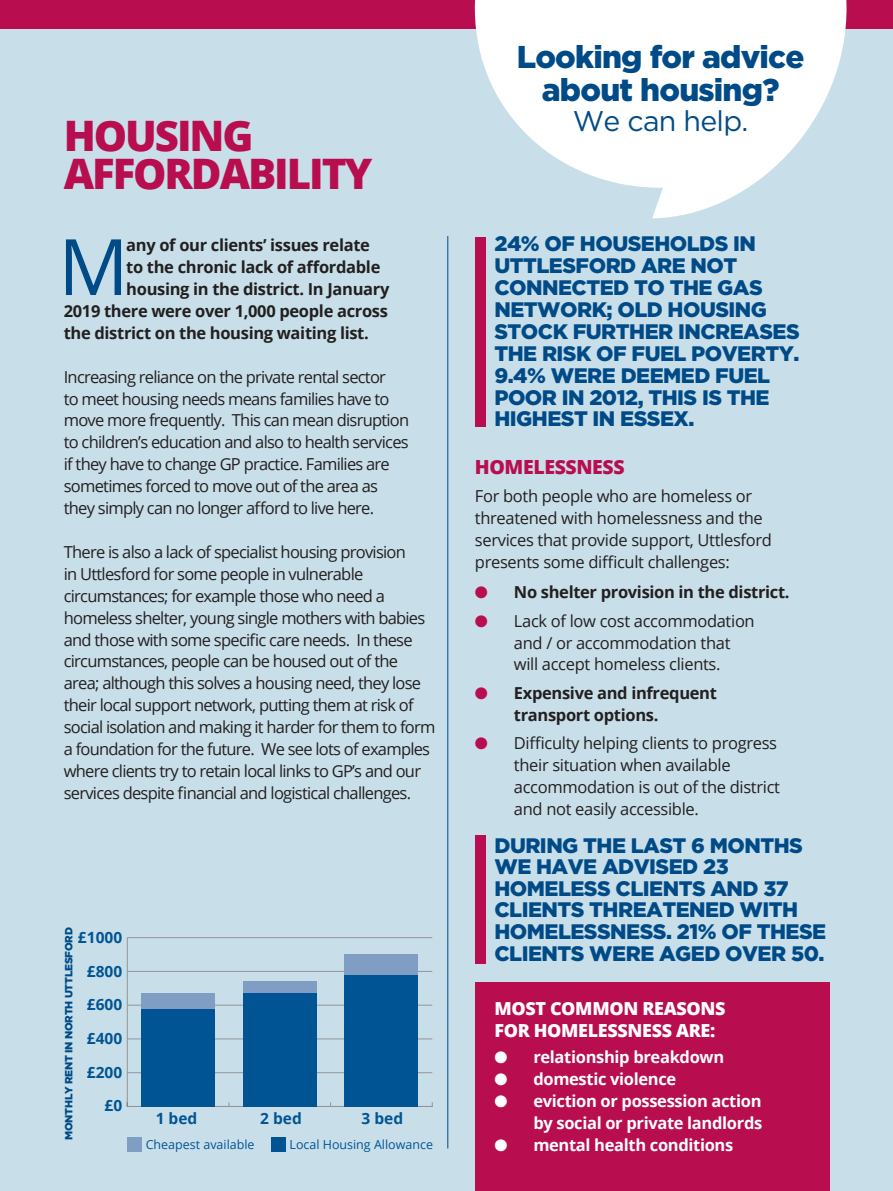
<style>
.page{position:relative;width:893px;height:1191px;background:#c8dfe9}
.page>*{position:absolute;margin:0;border:0;box-sizing:border-box;transform-origin:0 0}
._19_BODY{font:77.85px "Open Sans";color:#004b87}
._15HEADS{font:800 42px/37.5px "Open Sans";letter-spacing:-.05em;color:#b80d4e}
._19_PULL{font:900 31.5px/33px "Gotham";letter-spacing:-.025em;color:#004b87;text-align:center}
._19_PULL-2{font:28.5px "Gotham";letter-spacing:-.025em;color:#004b87}
._19_PULL-3{font:900 21px/21.9px "Gotham";letter-spacing:-.025em;color:#004b87}
._19_HEADS{font:800 19.5px "Open Sans";letter-spacing:-.02em;color:#b80d4e}
._14Body{font:800 18px/21.9px "Open Sans";letter-spacing:-.02em;color:#fff}
._19_BODY-2{font:16.5px/21.9px "Open Sans";letter-spacing:-.045em;color:#231f20}
._19_BODY-3{font:16.5px/21.9px "Open Sans";letter-spacing:-.02em;color:#231f20}
._19_BODY-4{font:700 16.5px/21.9px "Open Sans";letter-spacing:-.02em;color:#231f20}
._14Body-2{font:700 16.5px/21.9px "Open Sans";letter-spacing:-.02em;color:#fff;text-align:right}
.t1{font:700 15.45px/33.6px "Open Sans";color:#015494;text-align:right}
.t2{font:12.45px "Open Sans";color:#015494}
._19_PULL-4{font:900 10.5px "Gotham";letter-spacing:-.025em;color:#004b87}
.s1{color:#b80d4e}
</style>
<div class="page">
<div style="left:0;top:0;width:893px;height:28px;background:#b80d4e"></div>
<hr style="left:447px;top:236px;width:1px;height:912px;background:#004b87">
<div style="left:475px;top:237px;width:11px;height:189px;background:#b80d4e"></div>
<div style="left:475px;top:835px;width:11px;height:128px;background:#b80d4e"></div>
<div style="left:475px;top:982px;width:354px;height:209px;background:#b80d4e"></div>
<svg style="left:473px;top:0;width:375px;height:218px;fill:#fff"></svg>
<hr style="left:127px;top:937px;width:1px;height:169px;background:#939598">
<hr style="left:127px;top:1106px;width:305px;height:1px;background:#939598">
<hr style="left:127px;top:1072px;width:305px;height:1px;background:#939598">
<hr style="left:127px;top:1038px;width:305px;height:1px;background:#939598">
<hr style="left:127px;top:1004px;width:305px;height:1px;background:#939598">
<hr style="left:127px;top:971px;width:305px;height:1px;background:#939598">
<hr style="left:127px;top:937px;width:305px;height:1px;background:#939598">
<div style="left:142px;top:993px;width:73px;height:15px;background:#809dc4"></div>
<div style="left:243px;top:981px;width:73px;height:12px;background:#809dc4"></div>
<div style="left:345px;top:954px;width:73px;height:20px;background:#809dc4"></div>
<div style="left:142px;top:1008px;width:73px;height:98px;background:#015494"></div>
<div style="left:243px;top:993px;width:73px;height:113px;background:#015494"></div>
<div style="left:345px;top:974px;width:73px;height:132px;background:#015494"></div>
<div style="left:127px;top:1137px;width:14px;height:14px;background:#809dc4"></div>
<div style="left:271px;top:1137px;width:14px;height:14px;background:#015494"></div>
<p class="_15HEADS" style="left:64px;top:115px;width:310px">HOUSING<br>AFFORDABILITY</p>
<p class="_19_BODY" style="left:58px;top:213px;width:72px">M</p>
<p class="_19_BODY-4" style="left:126px;top:234px;width:245px">any of our clients’ issues relate</p>
<p class="_19_BODY-4" style="left:126px;top:256px;width:256px">to the chronic lack of affordable</p>
<p class="_19_BODY-4" style="left:126px;top:278px;width:265px">housing in the district. In January</p>
<p class="_19_BODY-4" style="left:64px;top:299px;width:326px">2019 there were over 1,000 people across</p>
<p class="_19_BODY-4" style="left:64px;top:321px;width:307px">the district on the housing waiting list.</p>
<p class="_19_BODY-2" style="left:64px;top:365px;width:347px">Increasing reliance on the private rental sector<br>to meet housing needs means families have to move more frequently. This can mean disruption to children’s education and also to health services if they have to change GP practice. Families are sometimes forced to move out of the area as they simply can no longer afford to live here.</p>
<p class="_19_BODY-2" style="left:64px;top:540px;width:373px">There is also a lack of specialist housing provision<br>in Uttlesford for some people in vulnerable circumstances; for example those who need a homeless shelter, young single mothers with babies and those with some specific care needs. In these circumstances, people can be housed out of the area; although this solves a housing need, they lose their local support network, putting them at risk of social isolation and making it harder for them to form a foundation for the future. We see lots of examples where clients try to retain local links to GP’s and our services despite financial and logistical challenges.</p>
<p class="_19_PULL-4" style="left:62px;top:1140px;width:214px;rotate:-90deg">MONTHLY RENT IN NORTH UTTLESFORD</p>
<p class="t1" style="left:78px;top:920px;width:46px">£1000 £800 £600 £400 £200 £0</p>
<p class="t1" style="left:156px;top:1100px;width:43px">1 bed</p>
<p class="t2" style="left:146px;top:1135px;width:110px">Cheapest available</p>
<p class="t1" style="left:260px;top:1100px;width:43px">2 bed</p>
<p class="t1" style="left:362px;top:1100px;width:43px">3 bed</p>
<p class="t2" style="left:290px;top:1135px;width:145px">Local Housing Allowance</p>
<p class="_19_PULL" style="left:517px;top:40px;width:289px">Looking for advice about housing?</p>
<p class="_19_PULL-2" style="left:573px;top:103px;width:177px">We can help.</p>
<p class="_19_PULL-3" style="left:494px;top:232px;width:307px">24% OF HOUSEHOLDS IN<br>UTTLESFORD ARE NOT<br>CONNECTED TO THE GAS<br>NETWORK; OLD HOUSING<br>STOCK FURTHER INCREASES<br>THE RISK OF FUEL POVERTY.<br>9.4% WERE DEEMED FUEL<br>POOR IN 2012, THIS IS THE<br>HIGHEST IN ESSEX.</p>
<p class="_19_HEADS" style="left:475px;top:452px;width:151px">HOMELESSNESS</p>
<p class="_19_BODY-3" style="left:475px;top:485px;width:298px">For both people who are homeless or threatened with homelessness and the services that provide support, Uttlesford presents some difficult challenges:</p>
<p class="_19_BODY-4" style="left:475px;top:581px;width:316px"><span class="s1">●</span> No shelter provision in the district.</p>
<p class="_19_BODY-3" style="left:514px;top:609px;width:242px;text-indent:-39px"><span class="s1">●</span> Lack of low cost accommodation and / or accommodation that will accept homeless clients.</p>
<p class="_19_BODY-4" style="left:514px;top:681px;width:204px;text-indent:-39px"><span class="s1">●</span> Expensive and infrequent transport options.</p>
<p class="_19_BODY-3" style="left:514px;top:731px;width:268px;text-indent:-39px"><span class="s1">●</span> Difficulty helping clients to progress their situation when available accommodation is out of the district and not easily accessible.</p>
<p class="_19_PULL-3" style="left:494px;top:834px;width:333px">DURING THE LAST 6 MONTHS<br>WE HAVE ADVISED 23<br>HOMELESS CLIENTS AND 37<br>CLIENTS THREATENED WITH<br>HOMELESSNESS. 21% OF THESE<br>CLIENTS WERE AGED OVER 50.</p>
<p class="_14Body" style="left:494px;top:996px;width:233px">MOST COMMON REASONS<br>FOR HOMELESSNESS ARE:</p>
<p class="_14Body-2" style="left:494px;top:1045px;width:231px">● relationship breakdown</p>
<p class="_14Body-2" style="left:494px;top:1067px;width:183px">● domestic violence</p>
<p class="_14Body-2" style="left:494px;top:1089px;width:269px">● eviction or possession action by social or private landlords</p>
<p class="_14Body-2" style="left:494px;top:1133px;width:240px">● mental health conditions</p>
</div>
